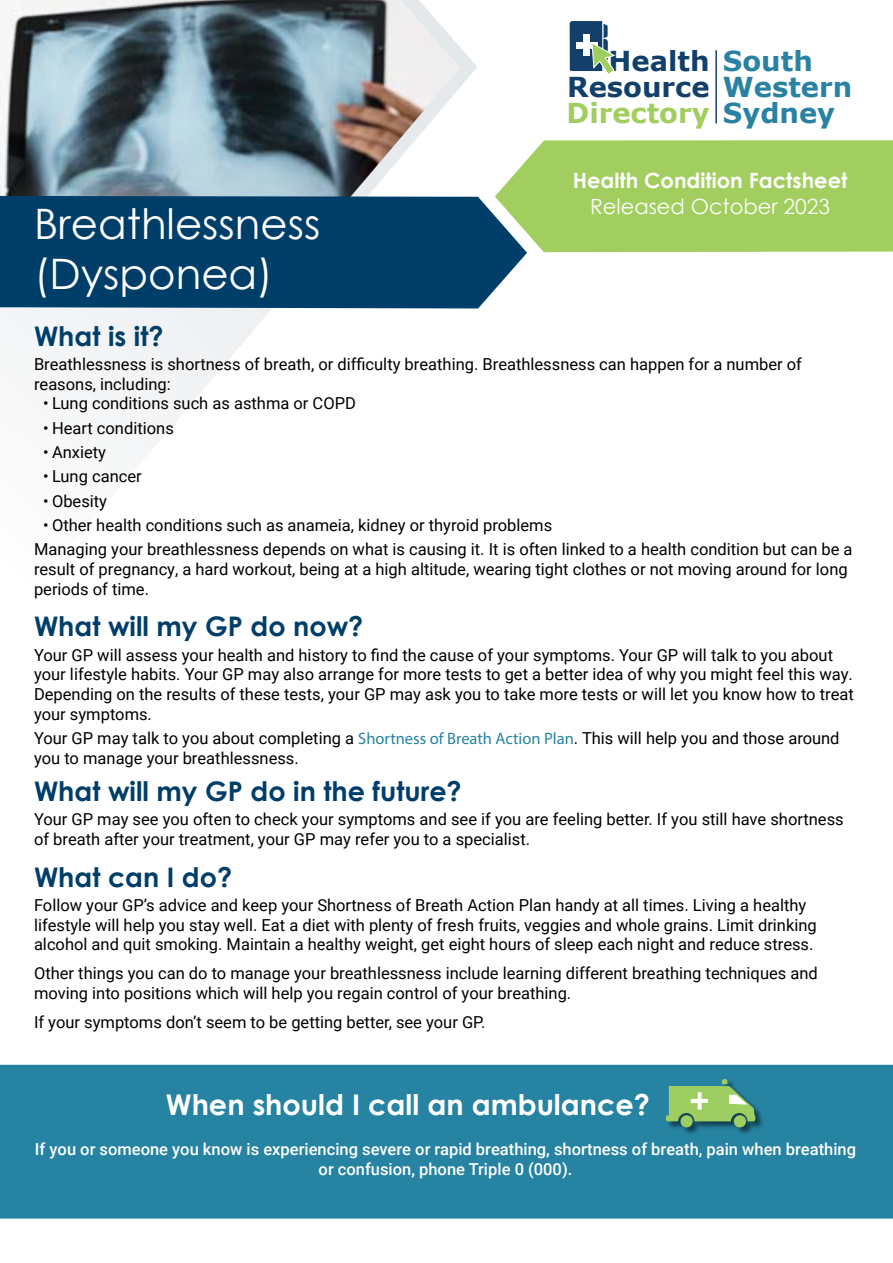
<style>
.page{position:relative;width:893px;height:1263px;background:#fff}
.page>*{position:absolute;margin:0;border:0;box-sizing:border-box;transform-origin:0 0}
.t1{font:42px/50.4px "Century Gothic";color:#fff}
.t2{font:700 28.5px "Century Gothic";color:#fff}
.t3{font:700 27.45px/26px "Verdana";color:#2a82a2}
.t4{font:700 27.45px/26px "Verdana";color:#12406a;text-align:right}
.t5{font:700 27.45px "Verdana";color:#a1ce5e}
.t6{font:700 27px "Century Gothic";color:#003e6a}
.t7{font:700 21px "Century Gothic";color:#fff}
.t8{font:21px "Century Gothic";color:#fff}
.t9{font:16.5px/19.8px "Roboto";color:#000}
.t10{font:500 16.5px/19.8px "Roboto";color:#fff;text-align:center}
.s1{font-family:"Myriad Pro";color:#2683a1}
</style>
<div class="page">
<svg style="left:0;top:0;width:477px;height:450px"></svg>
<svg style="left:570px;top:21px;width:43px;height:53px"></svg>
<hr style="left:715px;top:50px;width:2px;height:73px;background:#12406a">
<div style="left:0;top:196px;width:527px;height:112px;background:#003e6a"></div>
<svg style="left:495px;top:140px;width:398px;height:112px;background:#a3ce66"></svg>
<div style="left:0;top:1065px;width:893px;height:153px;background:#2683a1"></div>
<div style="left:666px;top:1079px;width:98px;height:56px;background:#000;opacity:.5"></div>
<div style="left:734px;top:1115px;width:12px;height:12px;background:#9ece61;border-radius:50%"></div>
<div style="left:680px;top:1115px;width:13px;height:12px;background:#9ece61;border-radius:50%"></div>
<svg style="left:666px;top:1079px;width:89px;height:42px;background:#80b87a"></svg>
<h1 class="t1" style="left:34px;top:198px;width:288px">Breathlessness (Dysponea)</h1>
<h3 class="t4" style="left:567px;top:47px;width:144px">Health<br>Resource</h3>
<h3 class="t5" style="left:567px;top:93px;width:145px">Directory</h3>
<h3 class="t3" style="left:723px;top:47px;width:131px">South<br>Western<br>Sydney</h3>
<p class="t7" style="left:573px;top:165px;width:276px">Health Condition Factsheet</p>
<p class="t8" style="left:590px;top:191px;width:241px">Released October 2023</p>
<h3 class="t6" style="left:34px;top:315px;width:131px">What is it?</h3>
<p class="t9" style="left:34px;top:353px;width:769px">Breathlessness is shortness of breath, or difficulty breathing. Breathlessness can happen for a number of reasons, including:</p>
<p class="t9" style="left:43px;top:393px;width:314px">• Lung conditions such as asthma or COPD</p>
<p class="t9" style="left:43px;top:417px;width:132px">• Heart conditions</p>
<p class="t9" style="left:43px;top:442px;width:64px">• Anxiety</p>
<p class="t9" style="left:43px;top:466px;width:100px">• Lung cancer</p>
<p class="t9" style="left:43px;top:490px;width:66px">• Obesity</p>
<p class="t9" style="left:34px;top:512px;width:820px;line-height:24.3px;text-indent:9px">• Other health conditions such as anameia, kidney or thyroid problems<br>Managing your breathlessness depends on what is causing it. It is often linked to a health condition but can be a</p>
<p class="t9" style="left:34px;top:559px;width:815px">result of pregnancy, a hard workout, being at a high altitude, wearing tight clothes or not moving around for long periods of time.</p>
<h3 class="t6" style="left:34px;top:606px;width:331px">What will my GP do now?</h3>
<p class="t9" style="left:34px;top:644px;width:821px">Your GP will assess your health and history to find the cause of your symptoms. Your GP will talk to you about your lifestyle habits. Your GP may also arrange for more tests to get a better idea of why you might feel this way.<br>Depending on the results of these tests, your GP may ask you to take more tests or will let you know how to treat your symptoms.</p>
<p class="t9" style="left:34px;top:728px;width:807px">Your GP may talk to you about completing a <span class="s1">Shortness of Breath Action Plan</span>. This will help you and those around you to manage your breathlessness.</p>
<h3 class="t6" style="left:34px;top:771px;width:429px">What will my GP do in the future?</h3>
<p class="t9" style="left:34px;top:809px;width:811px">Your GP may see you often to check your symptoms and see if you are feeling better. If you still have shortness of breath after your treatment, your GP may refer you to a specialist.</p>
<h3 class="t6" style="left:34px;top:856px;width:200px">What can I do?</h3>
<p class="t9" style="left:34px;top:894px;width:784px">Follow your GP’s advice and keep your Shortness of Breath Action Plan handy at all times. Living a healthy lifestyle will help you stay well. Eat a diet with plenty of fresh fruits, veggies and whole grains. Limit drinking alcohol and quit smoking. Maintain a healthy weight, get eight hours of sleep each night and reduce stress.</p>
<p class="t9" style="left:34px;top:963px;width:785px">Other things you can do to manage your breathlessness include learning different breathing techniques and moving into positions which will help you regain control of your breathing.</p>
<p class="t9" style="left:34px;top:1011px;width:453px">If your symptoms don’t seem to be getting better, see your GP.</p>
<h2 class="t2" style="left:166px;top:1083px;width:486px">When should I call an ambulance?</h2>
<p class="t10" style="left:35px;top:1138px;width:823px">If you or someone you know is experiencing severe or rapid breathing, shortness of breath, pain when breathing or confusion, phone Triple 0 (000).</p>
</div>
